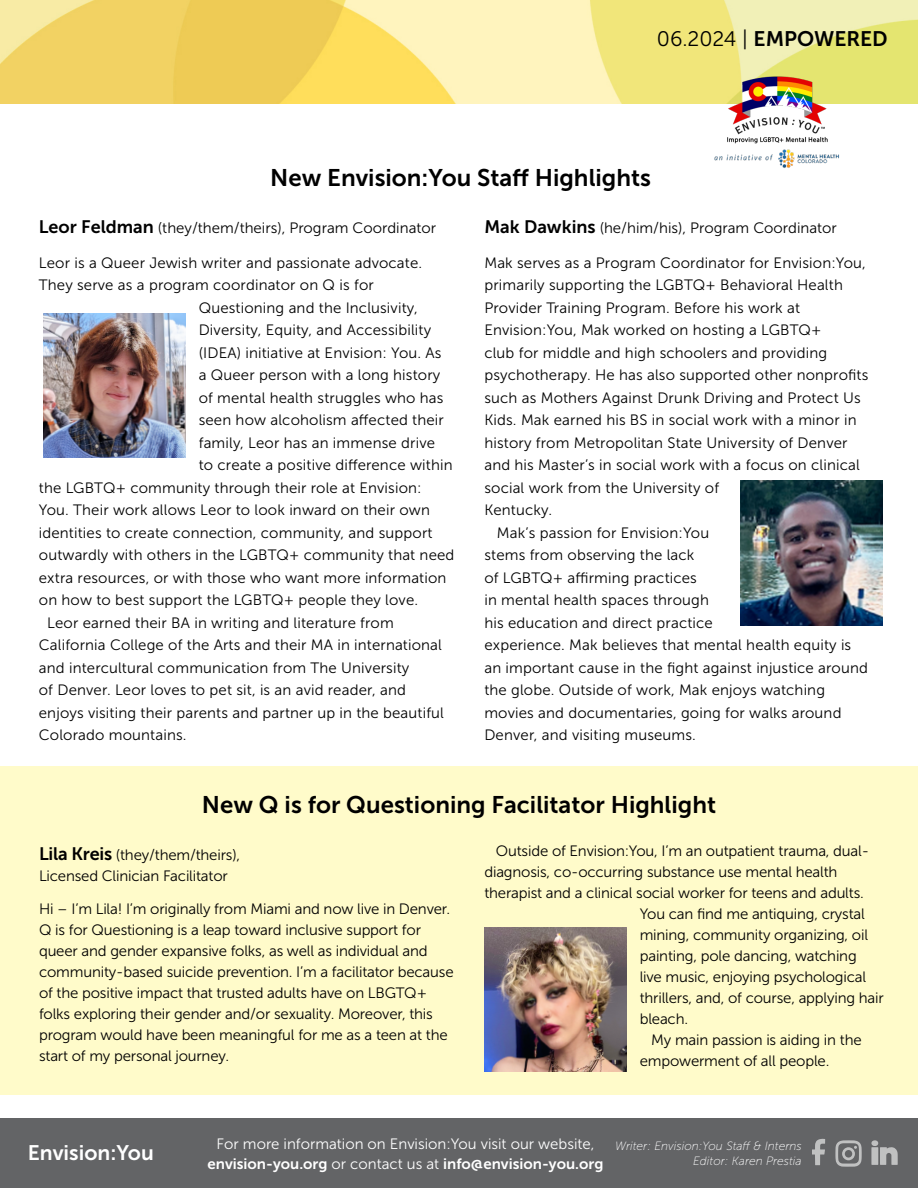
<style>
.page{position:relative;width:918px;height:1188px;background:#fff}
.page>*{position:absolute;margin:0;border:0;box-sizing:border-box;transform-origin:0 0}
.t1{font:24px "Museo Sans 700";color:#000}
.t2{font:21px "Museo Sans 700";color:#000}
.t3{font:21px "Museo Sans 700";color:#fff}
.t4{font:15px "Museo Sans 300";letter-spacing:.01em;color:#000}
.t5{font:15px/21px "Museo Sans 300";letter-spacing:-.01em;color:#000}
.t6{font:15px "Museo Sans 700";color:#fff}
.t7{font:15px "Museo Sans 300";color:#fff}
.t8{font:italic 12px/15px "Museo Sans 100";color:#fff;text-align:right}
.s1{font-family:"Museo Sans 300"}
.s2{font-family:"Museo Sans 700";font-size:18px}
</style>
<div class="page">
<img style="left:0;top:0;width:918px;height:104px">
<div style="left:0;top:767px;width:918px;height:328px;background:#fffbca"></div>
<div style="left:0;top:1119px;width:918px;height:69px;background:#636466"></div>
<img style="left:698px;top:69px;width:151px;height:99px">
<svg style="left:835px;top:1140px;width:27px;height:27px"></svg>
<svg style="left:812px;top:1139px;width:13px;height:26px"></svg>
<svg style="left:871px;top:1140px;width:27px;height:25px"></svg>
<img style="left:43px;top:313px;width:142px;height:144px">
<img style="left:740px;top:481px;width:142px;height:144px">
<img style="left:484px;top:927px;width:142px;height:145px">
<h2 class="t2" style="left:657px;top:27px;width:232px"><span class="s1">06.2024 |</span> EMPOWERED</h2>
<h1 class="t1" style="left:270px;top:165px;width:382px">New Envision:You Staff Highlights</h1>
<p class="t4" style="left:39px;top:220px;width:399px"><span class="s2">Leor Feldman</span> (they/them/theirs), Program Coordinator</p>
<p class="t4" style="left:39px;top:255px;width:385px">Leor is a Queer Jewish writer and passionate advocate.</p>
<p class="t4" style="left:39px;top:277px;width:336px">They serve as a program coordinator on Q is for</p>
<p class="t4" style="left:199px;top:300px;width:221px">Questioning and the Inclusivity,</p>
<p class="t4" style="left:199px;top:322px;width:234px">Diversity, Equity, and Accessibility</p>
<p class="t4" style="left:199px;top:345px;width:244px">(IDEA) initiative at Envision: You. As</p>
<p class="t4" style="left:199px;top:367px;width:243px">a Queer person with a long history</p>
<p class="t4" style="left:199px;top:390px;width:246px">of mental health struggles who has</p>
<p class="t4" style="left:199px;top:412px;width:247px">seen how alcoholism affected their</p>
<p class="t4" style="left:199px;top:435px;width:238px">family, Leor has an immense drive</p>
<p class="t4" style="left:199px;top:457px;width:255px">to create a positive difference within</p>
<p class="t4" style="left:39px;top:480px;width:384px">the LGBTQ+ community through their role at Envision:</p>
<p class="t4" style="left:39px;top:502px;width:393px">You. Their work allows Leor to look inward on their own</p>
<p class="t4" style="left:39px;top:525px;width:395px">identities to create connection, community, and support</p>
<p class="t4" style="left:39px;top:547px;width:417px">outwardly with others in the LGBTQ+ community that need</p>
<p class="t4" style="left:39px;top:570px;width:409px">extra resources, or with those who want more information</p>
<p class="t4" style="left:39px;top:592px;width:381px">on how to best support the LGBTQ+ people they love.</p>
<p class="t4" style="left:47px;top:615px;width:348px">Leor earned their BA in writing and literature from</p>
<p class="t4" style="left:39px;top:637px;width:405px">California College of the Arts and their MA in international</p>
<p class="t4" style="left:39px;top:660px;width:372px">and intercultural communication from The University</p>
<p class="t4" style="left:39px;top:682px;width:369px">of Denver. Leor loves to pet sit, is an avid reader, and</p>
<p class="t4" style="left:39px;top:705px;width:407px">enjoys visiting their parents and partner up in the beautiful</p>
<p class="t4" style="left:39px;top:727px;width:149px">Colorado mountains.</p>
<p class="t4" style="left:484px;top:220px;width:354px"><span class="s2">Mak Dawkins</span> (he/him/his), Program Coordinator</p>
<p class="t4" style="left:484px;top:255px;width:383px">Mak serves as a Program Coordinator for Envision:You,</p>
<p class="t4" style="left:484px;top:277px;width:360px">primarily supporting the LGBTQ+ Behavioral Health</p>
<p class="t4" style="left:484px;top:300px;width:317px">Provider Training Program. Before his work at</p>
<p class="t4" style="left:484px;top:322px;width:339px">Envision:You, Mak worked on hosting a LGBTQ+</p>
<p class="t4" style="left:484px;top:345px;width:344px">club for middle and high schoolers and providing</p>
<p class="t4" style="left:484px;top:367px;width:385px">psychotherapy. He has also supported other nonprofits</p>
<p class="t4" style="left:484px;top:390px;width:378px">such as Mothers Against Drunk Driving and Protect Us</p>
<p class="t4" style="left:484px;top:412px;width:374px">Kids. Mak earned his BS in social work with a minor in</p>
<p class="t4" style="left:484px;top:435px;width:365px">history from Metropolitan State University of Denver</p>
<p class="t4" style="left:484px;top:457px;width:377px">and his Master’s in social work with a focus on clinical</p>
<p class="t4" style="left:484px;top:480px;width:236px">social work from the University of</p>
<p class="t4" style="left:484px;top:502px;width:69px">Kentucky.</p>
<p class="t4" style="left:497px;top:525px;width:214px">Mak’s passion for Envision:You</p>
<p class="t4" style="left:484px;top:547px;width:212px">stems from observing the lack</p>
<p class="t4" style="left:484px;top:570px;width:214px">of LGBTQ+ affirming practices</p>
<p class="t4" style="left:484px;top:592px;width:226px">in mental health spaces through</p>
<p class="t4" style="left:484px;top:615px;width:230px">his education and direct practice</p>
<p class="t4" style="left:484px;top:637px;width:368px">experience. Mak believes that mental health equity is</p>
<p class="t4" style="left:484px;top:660px;width:385px">an important cause in the fight against injustice around</p>
<p class="t4" style="left:484px;top:682px;width:342px">the globe. Outside of work, Mak enjoys watching</p>
<p class="t4" style="left:484px;top:705px;width:359px">movies and documentaries, going for walks around</p>
<p class="t4" style="left:484px;top:727px;width:213px">Denver, and visiting museums.</p>
<h1 class="t1" style="left:202px;top:792px;width:516px">New Q is for Questioning Facilitator Highlight</h1>
<p class="t5" style="left:39px;top:844px;width:203px"><span class="s2">Lila Kreis</span> (they/them/theirs),<br>Licensed Clinician Facilitator</p>
<p class="t5" style="left:39px;top:898px;width:416px">Hi – I’m Lila! I’m originally from Miami and now live in Denver.<br>Q is for Questioning is a leap toward inclusive support for queer and gender expansive folks, as well as individual and community-based suicide prevention. I’m a facilitator because of the positive impact that trusted adults have on LBGTQ+ folks exploring their gender and/or sexuality. Moreover, this program would have been meaningful for me as a teen at the start of my personal journey.</p>
<p class="t5" style="left:496px;top:840px;width:375px">Outside of Envision:You, I’m an outpatient trauma, dual-</p>
<p class="t5" style="left:484px;top:861px;width:355px">diagnosis, co-occurring substance use mental health</p>
<p class="t5" style="left:484px;top:882px;width:381px">therapist and a clinical social worker for teens and adults.</p>
<p class="t5" style="left:640px;top:903px;width:227px">You can find me antiquing, crystal</p>
<p class="t5" style="left:640px;top:924px;width:230px">mining, community organizing, oil</p>
<p class="t5" style="left:640px;top:945px;width:219px">painting, pole dancing, watching</p>
<p class="t5" style="left:640px;top:966px;width:228px">live music, enjoying psychological</p>
<p class="t5" style="left:640px;top:987px;width:246px">thrillers, and, of course, applying hair</p>
<p class="t4" style="left:640px;top:1011px;width:50px">bleach.</p>
<p class="t5" style="left:651px;top:1029px;width:212px">My main passion is aiding in the</p>
<p class="t5" style="left:640px;top:1050px;width:191px">empowerment of all people.</p>
<h2 class="t3" style="left:28px;top:1141px;width:128px">Envision:You</h2>
<p class="t7" style="left:217px;top:1136px;width:379px">For more information on Envision:You visit our website,</p>
<p class="t6" style="left:208px;top:1155px;width:397px">envision-you.org <span class="s1">or contact us at</span> info@envision-you.org</p>
<p class="t8" style="left:615px;top:1138px;width:188px">Writer: Envision:You Staff &amp; Interns<br>Editor: Karen Prestia</p>
</div>
